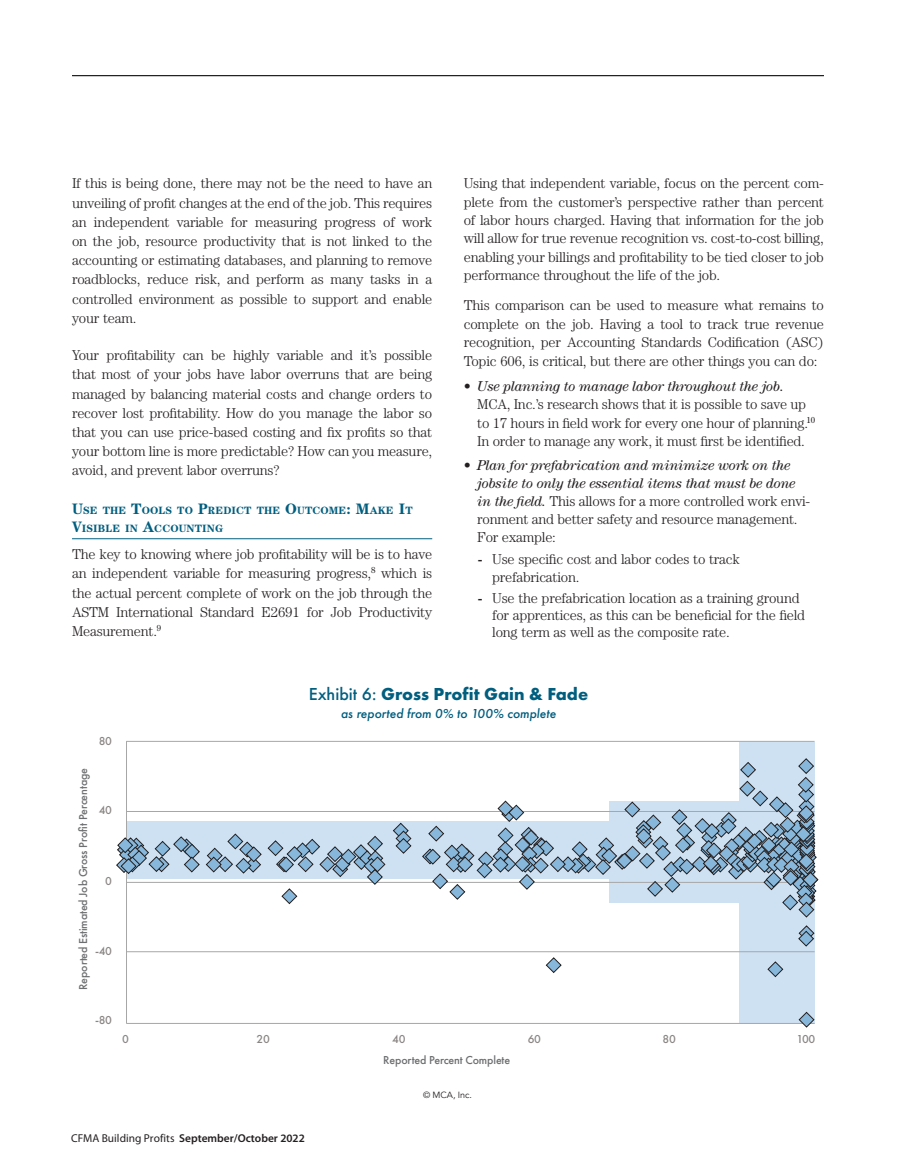
<style>
.page{position:relative;width:905px;height:1175px;background:#fff}
.page>*{position:absolute;margin:0;border:0;box-sizing:border-box;transform-origin:0 0}
.TB_Exhibit_Title_202{font:700 18px "Futura PT";color:#005e7f}
.TB_Article_Text_2020{font:300 14.25px/19.2px "Century";letter-spacing:-.015em;color:#231f20;text-align:justify}
.TB_Bulleted_List_202{font:italic 14.25px/18px "Century";letter-spacing:-.015em;color:#231f20}
.TB_Bulleted_List_202-2{font:300 14.25px/18.5px "Century";letter-spacing:-.015em;color:#231f20}
.TB_Bulleted_Sub-List{font:300 14.25px/17.1px "Century";letter-spacing:-.015em;color:#231f20}
.TB_Exhibit_Title_202-2{font:italic 500 13.5px "Futura PT";color:#005e7f}
.t1{font:500 12px "Futura PT";letter-spacing:-.01em;color:#6d6e70}
.t2{font:500 12px "Futura PT";letter-spacing:-.025em;color:#898584}
.t3{font:600 11.4px "Myriad Pro";color:#231f20}
.TB_Sub_1_2022{font:700 10.65px/18.8px "Century";letter-spacing:.015em;color:#005e7f}
.t4{font:9px "Avenir";letter-spacing:-.005em;color:#231f20}
.s1{font-size:15.15px}
.s2{font-weight:400;font-style:italic}
.s3{font-weight:300;font-style:normal}
.s4{font-weight:700}
.s5{font-weight:500}
.s6{font-weight:400}
</style>
<div class="page">
<hr style="left:72px;top:538px;width:360px;height:1px;background:#005e7f">
<div style="left:739px;top:742px;width:75px;height:281px;background:#cee1f3"></div>
<div style="left:127px;top:821px;width:561px;height:58px;background:#cee1f3"></div>
<hr style="left:126px;top:741px;width:1px;height:282px;background:#a7a7a7">
<hr style="left:126px;top:1023px;width:688px;height:1px;background:#a7a7a7">
<hr style="left:126px;top:951px;width:688px;height:1px;background:#a7a7a7">
<hr style="left:126px;top:882px;width:688px;height:1px;background:#a7a7a7">
<hr style="left:126px;top:811px;width:688px;height:1px;background:#a7a7a7">
<hr style="left:126px;top:741px;width:688px;height:1px;background:#a7a7a7">
<svg style="left:767px;top:961px;width:16px;height:16px"></svg>
<svg style="left:798px;top:925px;width:16px;height:21px"></svg>
<svg style="left:798px;top:1012px;width:16px;height:15px"></svg>
<svg style="left:546px;top:957px;width:15px;height:16px"></svg>
<svg style="left:422px;top:758px;width:396px;height:159px"></svg>
<svg style="left:393px;top:823px;width:18px;height:30px"></svg>
<svg style="left:268px;top:836px;width:117px;height:68px"></svg>
<svg style="left:206px;top:833px;width:55px;height:40px"></svg>
<svg style="left:116px;top:836px;width:84px;height:38px"></svg>
<hr style="left:72px;top:75px;width:752px;height:1px;background:#231f20">
<p class="TB_Article_Text_2020" style="left:72px;top:174px;width:362px">If this is being done, there may not be the need to have an unveiling of profit changes at the end of the job. This requires an independent variable for measuring progress of work on the job, resource productivity that is not linked to the accounting or estimating databases, and planning to remove roadblocks, reduce risk, and perform as many tasks in a controlled environment as possible to support and enable your team.</p>
<p class="TB_Article_Text_2020" style="left:72px;top:345px;width:362px">Your profitability can be highly variable and it’s possible that most of your jobs have labor overruns that are being managed by balancing material costs and change orders to recover lost profitability. How do you manage the labor so that you can use price-based costing and fix profits so that your bottom line is more predictable? How can you measure, avoid, and prevent labor overruns?</p>
<p class="TB_Sub_1_2022" style="left:72px;top:500px;width:342px"><span class="s1">U</span>SE THE <span class="s1">T</span>OOLS TO <span class="s1">P</span>REDICT THE <span class="s1">O</span>UTCOME<span class="s1">: M</span>AKE <span class="s1">I</span>T<br><span class="s1">V</span>ISIBLE IN <span class="s1">A</span>CCOUNTING</p>
<p class="TB_Article_Text_2020" style="left:72px;top:544px;width:362px">The key to knowing where job profitability will be is to have an independent variable for measuring progress,<sup>8</sup> which is the actual percent complete of work on the job through the ASTM International Standard E2691 for Job Productivity Measurement.<sup>9</sup></p>
<p class="TB_Article_Text_2020" style="left:464px;top:174px;width:362px;line-height:18.3px">Using that independent variable, focus on the percent com&shy;plete from the customer’s perspective rather than percent of labor hours charged. Having that information for the job will allow for true revenue recognition vs. cost-to-cost billing, enabling your billings and profitability to be tied closer to job performance throughout the life of the job.</p>
<p class="TB_Article_Text_2020" style="left:464px;top:296px;width:362px;line-height:18.5px">This comparison can be used to measure what remains to complete on the job. Having a tool to track true revenue recognition, per Accounting Standards Codification (ASC)<br>Topic 606, is critical, but there are other things you can do:</p>
<p class="TB_Bulleted_List_202-2" style="left:477px;top:377px;width:339px;text-indent:-14px">• <span class="s2">Use planning to manage labor throughout the job.<br></span>MCA, Inc.’s research shows that it is possible to save up to 17 hours in field work for every one hour of planning.<sup>10<br></sup>In order to manage any work, it must first be identified.</p>
<p class="TB_Bulleted_List_202" style="left:477px;top:455px;width:334px;text-indent:-14px"><span class="s3">•</span> Plan for prefabrication and minimize work on the jobsite to only the essential items that must be done in the field. <span class="s3">This allows for a more controlled work envi&shy;ronment and better safety and resource management.<br>For example:</span></p>
<p class="TB_Bulleted_Sub-List" style="left:492px;top:550px;width:249px;text-indent:-14px"><span class="s4">-</span> Use specific cost and labor codes to track prefabrication.</p>
<p class="TB_Bulleted_Sub-List" style="left:492px;top:589px;width:314px;text-indent:-14px"><span class="s4">-</span> Use the prefabrication location as a training ground for apprentices, as this can be beneficial for the field long term as well as the composite rate.</p>
<p class="t2" style="left:99px;top:734px;width:15px">80</p>
<p class="t1" style="left:76px;top:989px;width:223px;rotate:-90deg">Reported Estimated Job Gross Profit Percentage</p>
<p class="t2" style="left:99px;top:803px;width:15px">40</p>
<p class="t2" style="left:105px;top:874px;width:8px">0</p>
<p class="t2" style="left:95px;top:943px;width:19px">-40</p>
<p class="t2" style="left:95px;top:1012px;width:19px">-80</p>
<p class="TB_Exhibit_Title_202" style="left:309px;top:682px;width:281px"><span class="s5">Exhibit 6:</span> Gross Profit Gain &amp; Fade</p>
<p class="TB_Exhibit_Title_202-2" style="left:341px;top:705px;width:217px">as reported from 0% to 100% complete</p>
<p class="t2" style="left:122px;top:1032px;width:8px">0</p>
<p class="t2" style="left:256px;top:1032px;width:15px">20</p>
<p class="t2" style="left:392px;top:1032px;width:15px">40</p>
<p class="t2" style="left:528px;top:1032px;width:15px">60</p>
<p class="t2" style="left:662px;top:1032px;width:15px">80</p>
<p class="t2" style="left:796px;top:1032px;width:20px">100</p>
<p class="t1" style="left:383px;top:1052px;width:128px">Reported Percent Complete</p>
<p class="t4" style="left:423px;top:1090px;width:50px">© MCA, Inc.</p>
<p class="t3" style="left:71px;top:1130px;width:235px"><span class="s6">CFMA Building Profits</span> September/October 2022</p>
</div>
